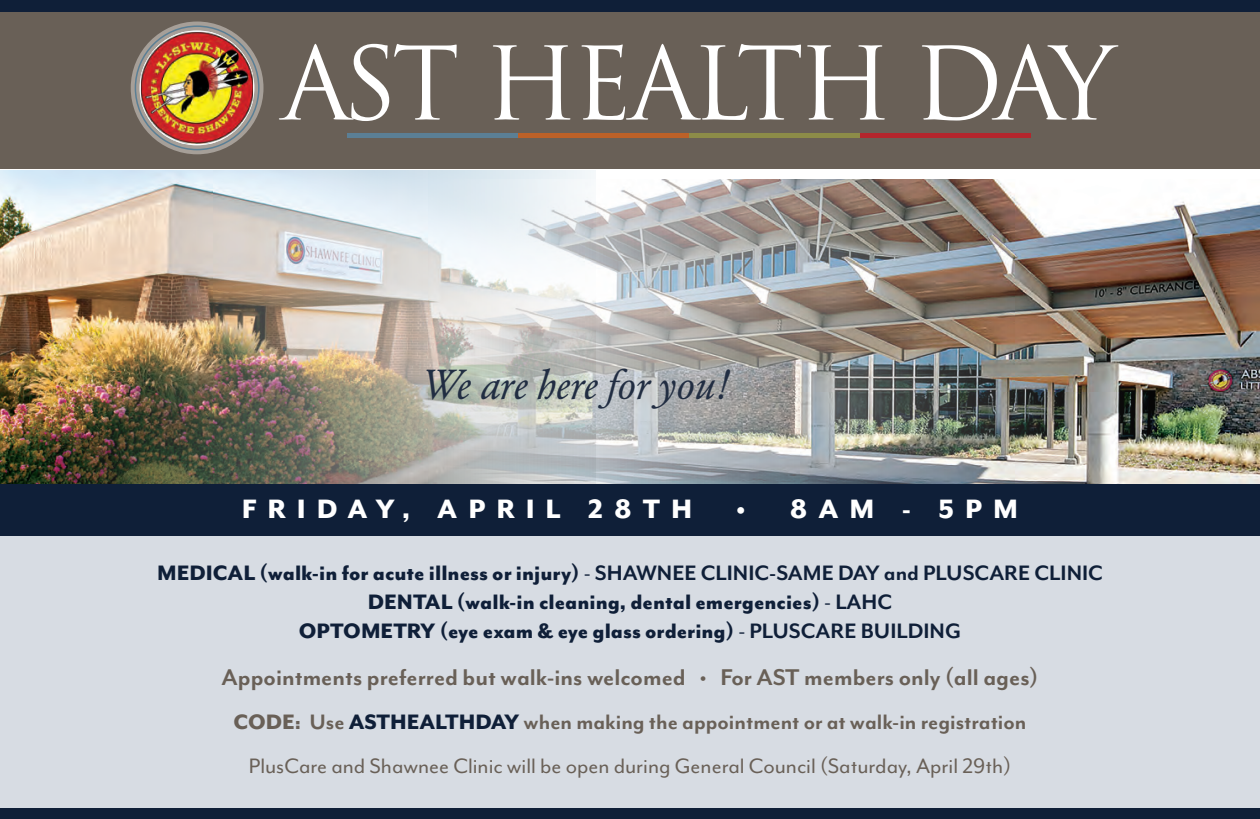
<style>
.page{position:relative;width:1260px;height:819px;background:#fff}
.page>*{position:absolute;margin:0;border:0;box-sizing:border-box;transform-origin:0 0}
.t1{font:98.35px "Trajan Pro";letter-spacing:-.06em;color:#fff}
.t2{font:italic 41.65px "Garamond BE";color:#212d42}
.t3{font:800 30.62px "Mr Eaves Mod OT";letter-spacing:.36em;color:#fff}
.t4{font:700 26.25px "Mr Eaves Mod OT";color:#696057}
.t5{font:800 24.15px "Mr Eaves Mod OT";color:#0f1f38}
.t6{font:24.15px "Mr Eaves Mod OT";color:#696057}
.t7{font:700 24.15px "Mr Eaves Mod OT";color:#696057}
.s1{font-weight:400}
.s2{font-weight:700}
.s3{font-weight:800}
.s4{font-weight:800;color:#0f1f38}
</style>
<div class="page">
<div style="left:0;top:535px;width:1260px;height:280px;background:#d7dce3"></div>
<div style="left:0;top:11px;width:1260px;height:158px;background:#696057"></div>
<svg style="left:131px;top:22px;width:133px;height:132px;background:#9c9c9b"></svg>
<img style="left:141px;top:32px;width:112px;height:112px">
<div style="left:347px;top:133px;width:171px;height:5px;background:#5b7f95"></div>
<div style="left:518px;top:133px;width:171px;height:5px;background:#bc6128"></div>
<div style="left:689px;top:133px;width:171px;height:5px;background:#8c8c48"></div>
<div style="left:860px;top:133px;width:170px;height:5px;background:#b3262d"></div>
<div style="left:0;top:0;width:1260px;height:12px;background:#0f1f38"></div>
<div style="left:0;top:809px;width:1260px;height:10px;background:#0f1f38"></div>
<img style="left:0;top:170px;width:596px;height:314px">
<img style="left:373px;top:179px;width:887px;height:305px">
<div style="left:0;top:484px;width:1260px;height:51px;background:#0f1f38"></div>
<p class="t1" style="left:282px;top:21px;width:835px">AST HEALTH DAY</p>
<p class="t2" style="left:421px;top:361px;width:308px">We are here for you!</p>
<p class="t3" style="left:242px;top:492px;width:452px">FRIDAY, APRIL 28TH</p>
<p class="t3" style="left:736px;top:492px;width:284px">• 8AM - 5PM</p>
<p class="t5" style="left:157px;top:560px;width:947px">MEDICAL (walk-in for acute illness or injury) <span class="s1">-</span> <span class="s2">SHAWNEE CLINIC-SAME DAY and PLUSCARE CLINIC</span></p>
<p class="t5" style="left:368px;top:589px;width:526px">DENTAL (walk-in cleaning, dental emergencies) <span class="s1">-</span> <span class="s2">LAHC</span></p>
<p class="t5" style="left:299px;top:617px;width:664px">OPTOMETRY (eye exam &amp; eye glass ordering) <span class="s1">-</span> <span class="s2">PLUSCARE BUILDING</span></p>
<p class="t4" style="left:222px;top:662px;width:818px">Appointments preferred but walk-ins welcomed • For AST members only (all ages)</p>
<p class="t7" style="left:234px;top:708px;width:794px"><span class="s3">CODE:</span> Use <span class="s4">ASTHEALTHDAY</span> when making the appointment or at walk-in registration</p>
<p class="t6" style="left:249px;top:753px;width:764px">PlusCare and Shawnee Clinic will be open during General Council (Saturday, April 29th)</p>
</div>
